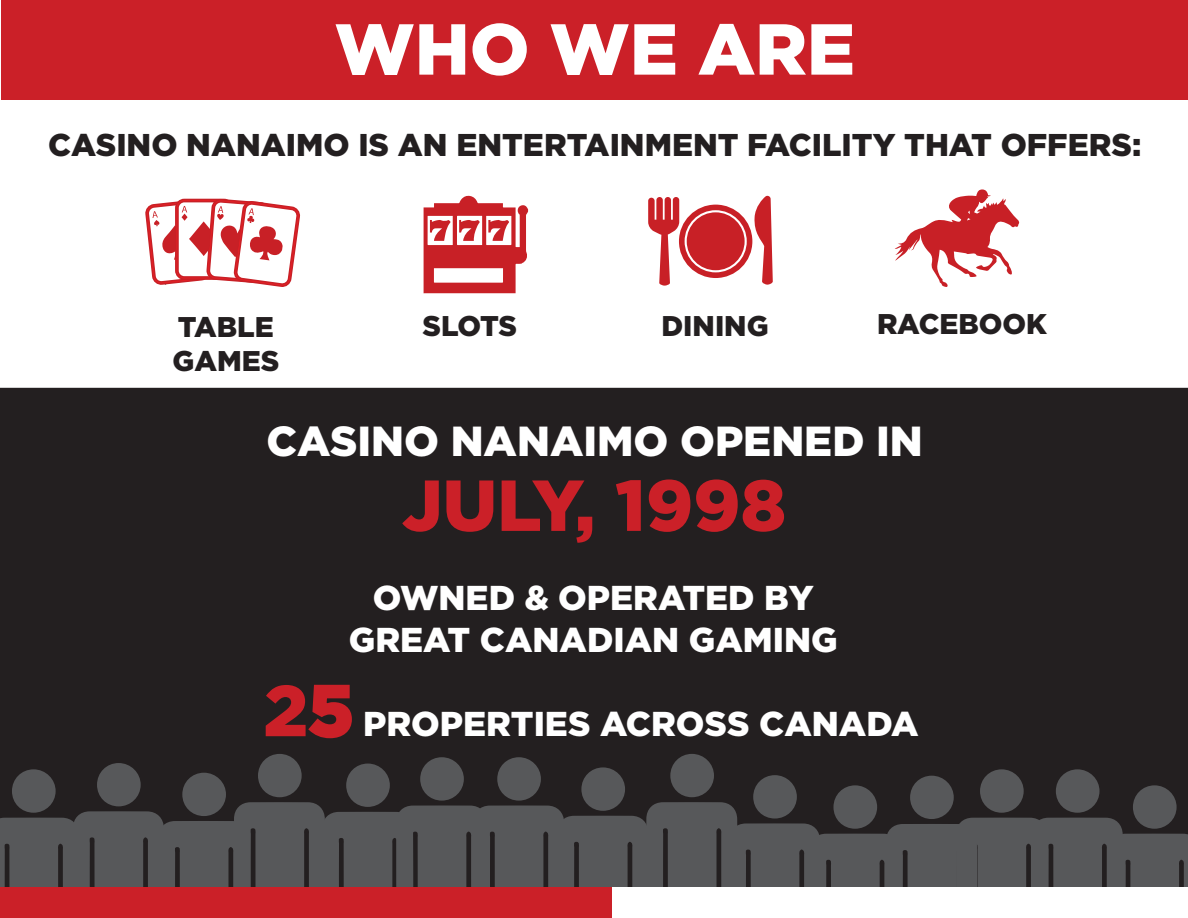
<style>
.page{position:relative;width:1188px;height:918px;background:#fff}
.page>*{position:absolute;margin:0;border:0;box-sizing:border-box;transform-origin:0 0}
.t1{font:900 72px "Gotham";color:#cb2028}
.t2{font:900 72px "Gotham";color:#fff}
.t3{font:900 42px "Gotham";color:#fff}
.t4{font:900 34.5px/41.4px "Gotham";color:#fff;text-align:center}
.t5{font:900 31.5px "Gotham";color:#231f20}
.t6{font:900 28.5px/34.2px "Gotham";color:#231f20}
.s1{font-size:72px;color:#cb2028}
</style>
<div class="page">
<svg style="left:424px;top:195px;width:104px;height:98px"></svg>
<svg style="left:648px;top:196px;width:125px;height:90px"></svg>
<svg style="left:895px;top:189px;width:125px;height:98px"></svg>
<svg style="left:145px;top:198px;width:155px;height:89px"></svg>
<div style="left:0;top:388px;width:1188px;height:414px;background:#231f20"></div>
<div style="left:12px;top:769px;width:44px;height:44px;background:#57585a;border-radius:50%"></div>
<div style="left:346px;top:764px;width:44px;height:43px;background:#57585a;border-radius:50%"></div>
<div style="left:910px;top:776px;width:44px;height:43px;background:#57585a;border-radius:50%"></div>
<div style="left:182px;top:773px;width:44px;height:43px;background:#57585a;border-radius:50%"></div>
<div style="left:753px;top:775px;width:44px;height:44px;background:#57585a;border-radius:50%"></div>
<div style="left:497px;top:757px;width:44px;height:44px;background:#57585a;border-radius:50%"></div>
<div style="left:1056px;top:769px;width:44px;height:44px;background:#57585a;border-radius:50%"></div>
<div style="left:97px;top:763px;width:44px;height:43px;background:#57585a;border-radius:50%"></div>
<div style="left:670px;top:754px;width:44px;height:43px;background:#57585a;border-radius:50%"></div>
<div style="left:420px;top:757px;width:44px;height:44px;background:#57585a;border-radius:50%"></div>
<div style="left:980px;top:769px;width:44px;height:44px;background:#57585a;border-radius:50%"></div>
<div style="left:258px;top:754px;width:44px;height:43px;background:#57585a;border-radius:50%"></div>
<div style="left:833px;top:785px;width:44px;height:44px;background:#57585a;border-radius:50%"></div>
<div style="left:581px;top:767px;width:44px;height:44px;background:#57585a;border-radius:50%"></div>
<svg style="left:0;top:802px;width:1188px;height:85px;background:#4d4d4f"></svg>
<div style="left:1133px;top:785px;width:44px;height:44px;background:#57585a;border-radius:50%"></div>
<div style="left:0;top:887px;width:1188px;height:31px;background:#cb2028"></div>
<div style="left:613px;top:887px;width:575px;height:31px;background:#fff"></div>
<div style="left:1px;top:0;width:1187px;height:99px;background:#cb2028"></div>
<h1 class="t2" style="left:334px;top:0;width:522px">WHO WE ARE</h1>
<p class="t5" style="left:48px;top:123px;width:1095px">CASINO NANAIMO IS AN ENTERTAINMENT FACILITY THAT OFFERS:</p>
<p class="t6" style="left:172px;top:309px;width:108px">TABLE<br>GAMES</p>
<p class="t6" style="left:422px;top:308px;width:96px">SLOTS</p>
<p class="t6" style="left:661px;top:308px;width:109px">DINING</p>
<p class="t6" style="left:877px;top:307px;width:171px">RACEBOOK</p>
<p class="t3" style="left:267px;top:413px;width:658px">CASINO NANAIMO OPENED IN</p>
<h1 class="t1" style="left:402px;top:456px;width:386px">JULY, 1998</h1>
<p class="t4" style="left:349px;top:577px;width:490px">OWNED &amp; OPERATED BY<br>GREAT CANADIAN GAMING</p>
<p class="t4" style="left:263px;top:703px;width:657px"><span class="s1">25</span> PROPERTIES ACROSS CANADA</p>
</div>
